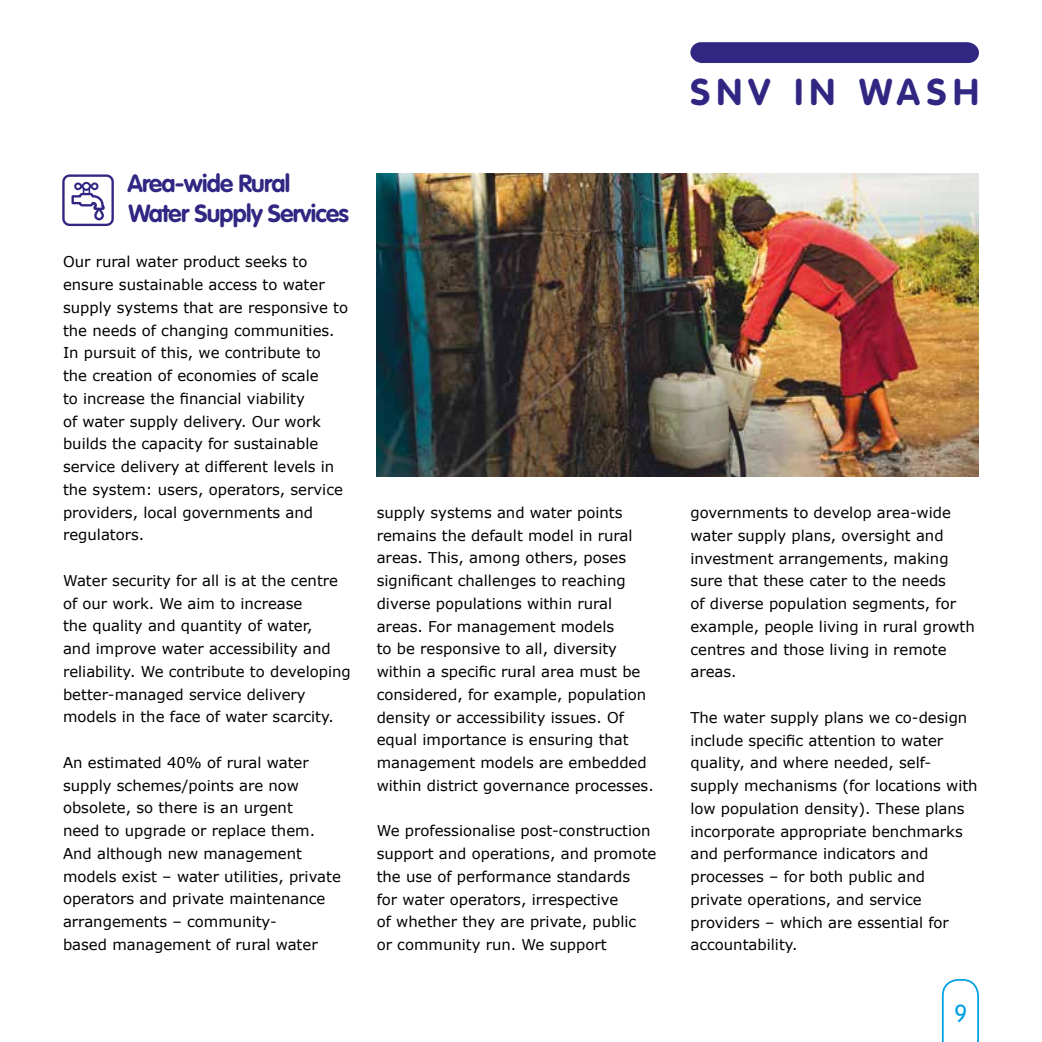
<style>
.page{position:relative;width:1042px;height:1042px;background:#fff}
.page>*{position:absolute;margin:0;border:0;box-sizing:border-box;transform-origin:0 0}
.t1{font:700 36.75px "VAG Rounded";letter-spacing:.18em;color:#312783}
.t2{font:700 24.5px/29.8px "VAG Rounded";letter-spacing:-.03em;color:#312783}
.t3{font:300 24.5px "VAG Rounded";color:#009fe3}
.t4{font:14.88px/22.8px "Verdana";color:#000}
</style>
<div class="page">
<div style="left:690px;top:42px;width:289px;height:21px;background:#312783"></div>
<svg style="left:942px;top:979px;width:37px;height:63px"></svg>
<div style="left:62px;top:174px;width:52px;height:52px;border:2px solid #312783;border-radius:6px"></div>
<svg style="left:70px;top:176px;width:36px;height:45px"></svg>
<img style="left:377px;top:174px;width:601px;height:302px">
<h2 class="t2" style="left:127px;top:169px;width:223px">Area-wide Rural<br>Water Supply Services</h2>
<p class="t4" style="left:63px;top:250px;width:287px">Our rural water product seeks to ensure sustainable access to water supply systems that are responsive to the needs of changing communities.<br>In pursuit of this, we contribute to the creation of economies of scale<br>to increase the financial viability<br>of water supply delivery. Our work builds the capacity for sustainable service delivery at different levels in the system: users, operators, service providers, local governments and regulators.</p>
<p class="t4" style="left:63px;top:569px;width:289px">Water security for all is at the centre of our work. We aim to increase<br>the quality and quantity of water,<br>and improve water accessibility and reliability. We contribute to developing better-managed service delivery models in the face of water scarcity.</p>
<p class="t4" style="left:63px;top:751px;width:279px">An estimated 40% of rural water supply schemes/points are now obsolete, so there is an urgent<br>need to upgrade or replace them.<br>And although new management models exist – water utilities, private operators and private maintenance arrangements – community-<br>based management of rural water</p>
<p class="t4" style="left:377px;top:501px;width:278px">supply systems and water points remains the default model in rural areas. This, among others, poses significant challenges to reaching diverse populations within rural areas. For management models<br>to be responsive to all, diversity within a specific rural area must be considered, for example, population density or accessibility issues. Of equal importance is ensuring that management models are embedded within district governance processes.</p>
<p class="t4" style="left:377px;top:819px;width:281px">We professionalise post-construction support and operations, and promote the use of performance standards<br>for water operators, irrespective<br>of whether they are private, public<br>or community run. We support</p>
<h1 class="t1" style="left:690px;top:71px;width:290px">SNV IN WASH</h1>
<p class="t4" style="left:690px;top:501px;width:286px">governments to develop area-wide water supply plans, oversight and investment arrangements, making sure that these cater to the needs<br>of diverse population segments, for example, people living in rural growth centres and those living in remote areas.</p>
<p class="t4" style="left:690px;top:706px;width:289px">The water supply plans we co-design include specific attention to water quality, and where needed, self&shy;supply mechanisms (for locations with low population density). These plans incorporate appropriate benchmarks and performance indicators and processes – for both public and private operations, and service providers – which are essential for accountability.</p>
<h2 class="t3" style="left:954px;top:999px;width:15px">9</h2>
</div>
